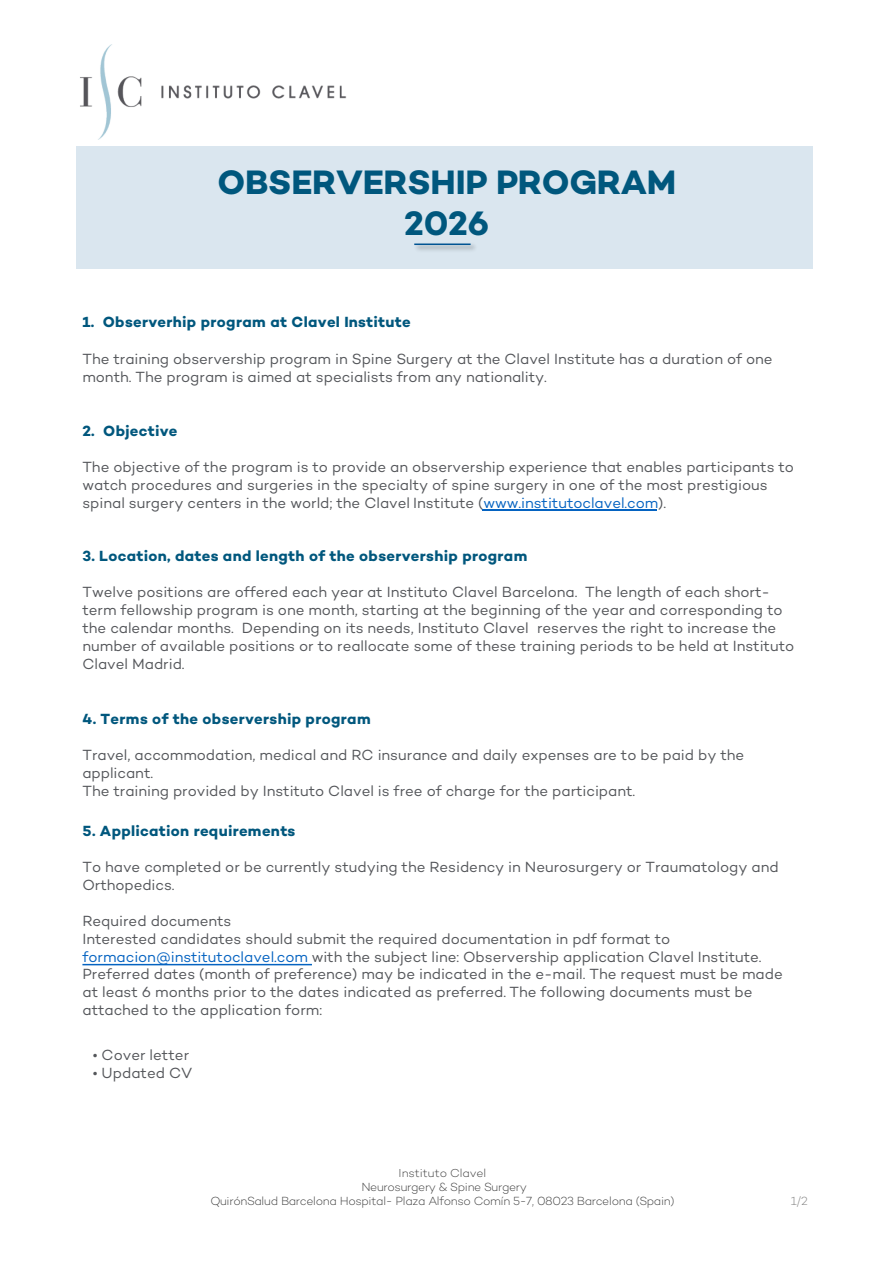
<style>
.page{position:relative;width:893px;height:1263px;background:#fff}
.page>*{position:absolute;margin:0;border:0;box-sizing:border-box;transform-origin:0 0}
.t1{font:700 34.5px/40.7px "Campton";letter-spacing:-.005em;color:#00577d;text-align:center}
.t2{font:15px/18px "Campton";letter-spacing:-.005em;color:#54565a}
.t3{font:700 15px "Campton";letter-spacing:.02em;color:#00577d}
.t4{font:300 12px/13.4px "Campton";letter-spacing:-.03em;color:#404040;text-align:center}
.t5{font:300 12px "Campton";color:#7f7f7f}
.t6{font:300 11.7px "Campton";letter-spacing:-.01em;color:#404040}
.s1{color:#0563c1}
</style>
<div class="page">
<hr style="left:483px;top:509px;width:174px;height:2px;background:#0563c1">
<div style="left:76px;top:146px;width:737px;height:122px;background:#dae6ef"></div>
<hr style="left:414px;top:243px;width:57px;height:2px;background:#005493">
<img style="left:80px;top:44px;width:267px;height:95px">
<svg style="left:82px;top:964px;width:230px;height:1px"></svg>
<h1 class="t1" style="left:217px;top:162px;width:460px">OBSERVERSHIP PROGRAM<br>2026</h1>
<p class="t3" style="left:82px;top:312px;width:330px">1. Observerhip program at Clavel Institute</p>
<p class="t2" style="left:82px;top:349px;width:692px">The training observership program in Spine Surgery at the Clavel Institute has a duration of one month. The program is aimed at specialists from any nationality.</p>
<p class="t3" style="left:82px;top:421px;width:97px">2. Objective</p>
<p class="t2" style="left:82px;top:457px;width:713px">The objective of the program is to provide an observership experience that enables participants to watch procedures and surgeries in the specialty of spine surgery in one of the most prestigious spinal surgery centers in the world; the Clavel Institute (<span class="s1">www.institutoclavel.com</span>).</p>
<p class="t3" style="left:82px;top:546px;width:446px">3. Location, dates and length of the observership program</p>
<p class="t2" style="left:82px;top:582px;width:713px">Twelve positions are offered each year at Instituto Clavel Barcelona. The length of each short&shy;term fellowship program is one month, starting at the beginning of the year and corresponding to the calendar months. Depending on its needs, Instituto Clavel reserves the right to increase the number of available positions or to reallocate some of these training periods to be held at Instituto Clavel Madrid.</p>
<p class="t3" style="left:82px;top:709px;width:290px">4. Terms of the observership program</p>
<p class="t2" style="left:82px;top:745px;width:663px">Travel, accommodation, medical and RC insurance and daily expenses are to be paid by the applicant.<br>The training provided by Instituto Clavel is free of charge for the participant.</p>
<p class="t3" style="left:82px;top:821px;width:214px">5. Application requirements</p>
<p class="t2" style="left:82px;top:858px;width:698px">To have completed or be currently studying the Residency in Neurosurgery or Traumatology and<br>Orthopedics.</p>
<p class="t2" style="left:82px;top:912px;width:681px">Required documents<br>Interested candidates should submit the required documentation in pdf format to <span class="s1">formacion@institutoclavel.com</span> with the subject line: Observership application Clavel Institute.</p>
<p class="t2" style="left:82px;top:964px;width:702px">Preferred dates (month of preference) may be indicated in the e-mail. The request must be made at least 6 months prior to the dates indicated as preferred. The following documents must be attached to the application form:</p>
<p class="t2" style="left:93px;top:1046px;width:98px">• Cover letter</p>
<p class="t2" style="left:93px;top:1064px;width:101px">• Updated CV</p>
<p class="t6" style="left:398px;top:1166px;width:89px">Instituto Clavel</p>
<p class="t4" style="left:210px;top:1180px;width:466px">Neurosurgery &amp; Spine Surgery<br>QuirónSalud Barcelona Hospital- Plaza Alfonso Comín 5-7, 08023 Barcelona (Spain)</p>
<p class="t5" style="left:791px;top:1194px;width:19px">1/2</p>
</div>
